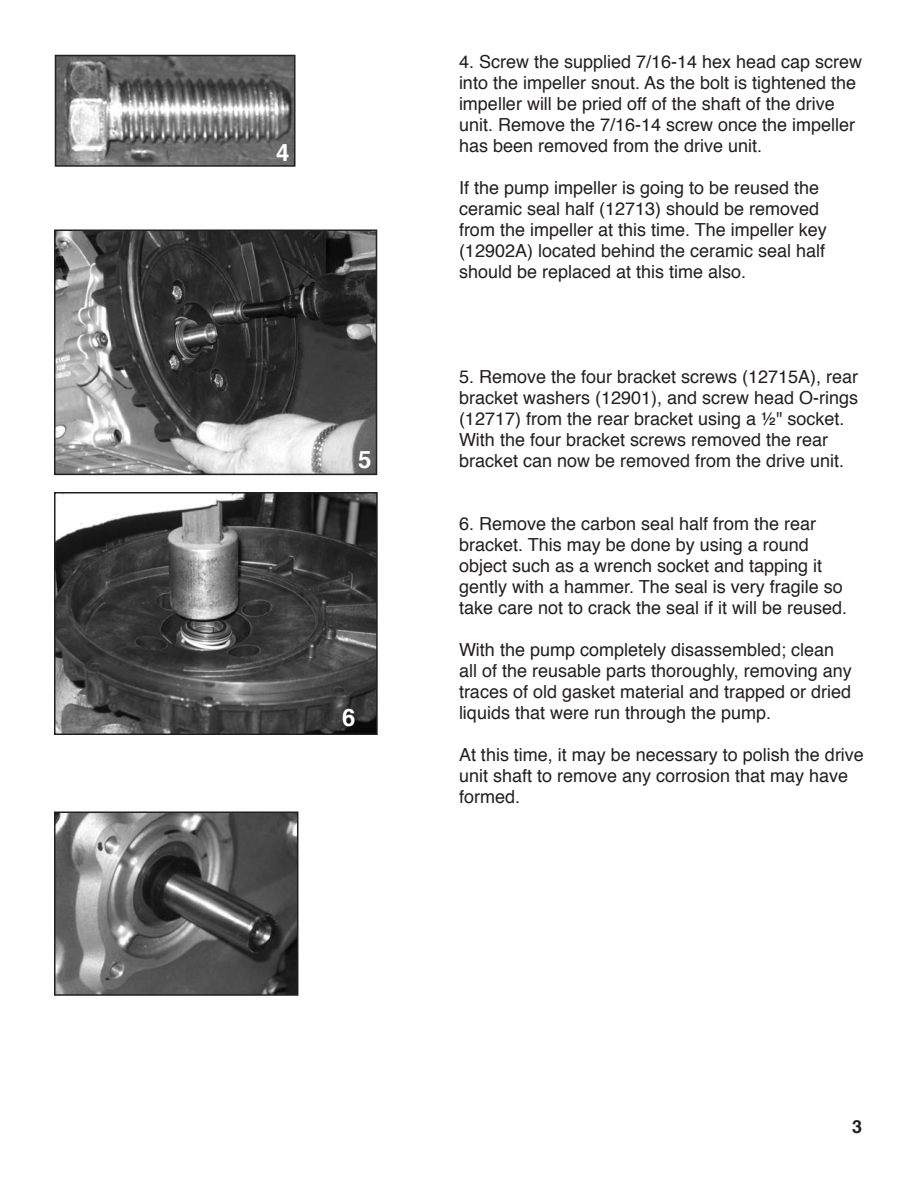
<style>
.page{position:relative;width:918px;height:1188px;background:#fff}
.page>*{position:absolute;margin:0;border:0;box-sizing:border-box;transform-origin:0 0}
.t1{font:700 24px "Helvetica";color:#fff}
.t2{font:18px/21px "Helvetica";color:#231f20}
.t3{font:700 18px "Helvetica";color:#231f20}
</style>
<div class="page">
<img style="left:58px;top:58px;width:235px;height:106px">
<div style="left:55px;top:55px;width:241px;height:112px;border:2px solid #231f20"></div>
<img style="left:57px;top:233px;width:317px;height:239px">
<div style="left:54px;top:230px;width:323px;height:245px;border:2px solid #231f20"></div>
<img style="left:57px;top:495px;width:318px;height:237px">
<div style="left:54px;top:492px;width:324px;height:243px;border:2px solid #231f20"></div>
<img style="left:57px;top:815px;width:238px;height:178px">
<div style="left:54px;top:812px;width:244px;height:184px;border:2px solid #231f20"></div>
<h1 class="t1" style="left:276px;top:131px;width:15px">4</h1>
<h1 class="t1" style="left:358px;top:438px;width:15px">5</h1>
<h1 class="t1" style="left:342px;top:696px;width:15px">6</h1>
<p class="t2" style="left:459px;top:51px;width:405px">4. Screw the supplied 7/16-14 hex head cap screw into the impeller snout. As the bolt is tightened the impeller will be pried off of the shaft of the drive unit. Remove the 7/16-14 screw once the impeller has been removed from the drive unit.</p>
<p class="t2" style="left:459px;top:177px;width:369px">If the pump impeller is going to be reused the ceramic seal half (12713) should be removed from the impeller at this time. The impeller key (12902A) located behind the ceramic seal half should be replaced at this time also.</p>
<p class="t2" style="left:459px;top:366px;width:401px">5. Remove the four bracket screws (12715A), rear bracket washers (12901), and screw head O-rings (12717) from the rear bracket using a ½" socket.<br>With the four bracket screws removed the rear bracket can now be removed from the drive unit.</p>
<p class="t2" style="left:459px;top:513px;width:390px">6. Remove the carbon seal half from the rear bracket. This may be done by using a round object such as a wrench socket and tapping it gently with a hammer. The seal is very fragile so take care not to crack the seal if it will be reused.</p>
<p class="t2" style="left:459px;top:639px;width:394px">With the pump completely disassembled; clean all of the reusable parts thoroughly, removing any traces of old gasket material and trapped or dried liquids that were run through the pump.</p>
<p class="t2" style="left:459px;top:744px;width:406px">At this time, it may be necessary to polish the drive unit shaft to remove any corrosion that may have formed.</p>
<p class="t3" style="left:852px;top:1111px;width:12px">3</p>
</div>
